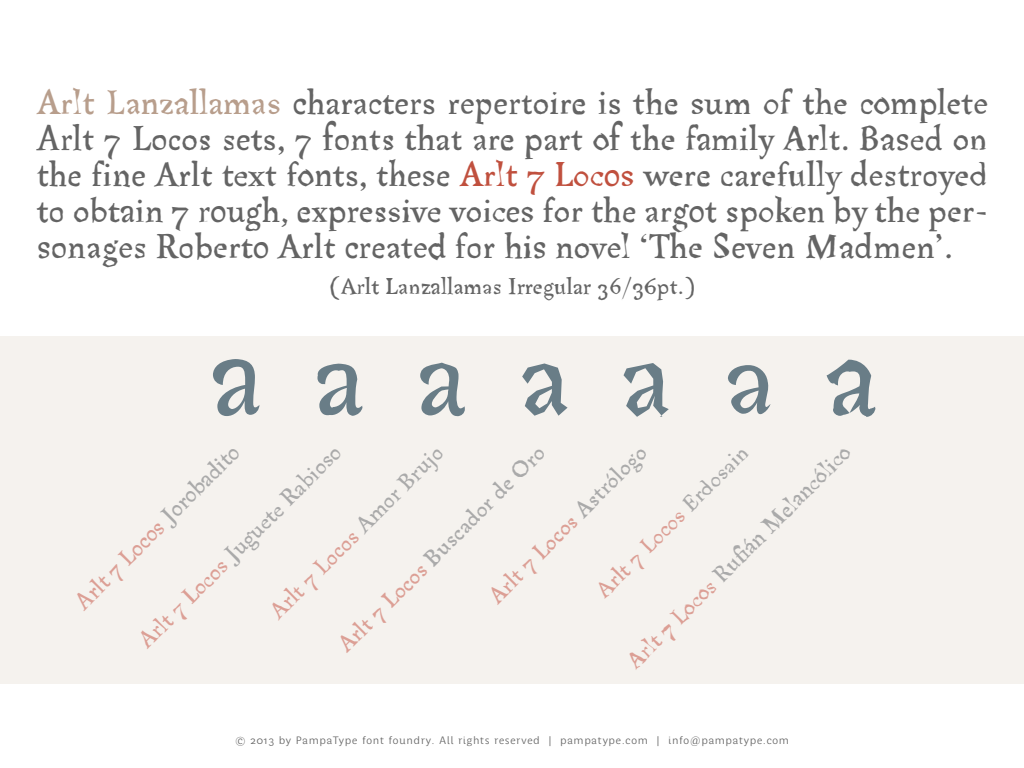
<style>
.page{position:relative;width:1024px;height:768px;background:#fff}
.page>*{position:absolute;margin:0;border:0;box-sizing:border-box;transform-origin:0 0}
.t1{font:124px "Arlt 7 L1 Jorobadito";color:#697d87}
.t2{font:36px/36px "Arlt Lanzallamas Irregular";color:#646464;text-align:justify}
.t3{font:24px "Arlt Lanzallamas Irregular";color:#646464}
.t4{font:24px "Arlt 7 L7 Rufian Melancolico";color:#aaa}
.t5{font:24px "Arlt 7 L2 Juguete Rabioso";color:#aaa}
.t6{font:24px "Arlt 7 L4 Buscador De Oro";color:#aaa}
.t7{font:24px "Arlt 7 L1 Jorobadito";color:#dc9f95}
.t8{font:24px "Arlt 7 L3 Amor Brujo";color:#dc9f95}
.t9{font:24px "Arlt 7 L5 Astrologo";color:#dc9f95}
.t10{font:24px "Arlt 7 L6 Erdosain";color:#dc9f95}
.t11{font:11px "Perec Blanca";letter-spacing:.04em;color:#646464}
.s1{color:#b89e8c}
.s2{color:#c0503e}
.s3{font-family:"Arlt 7 L2 Juguete Rabioso"}
.s4{font-family:"Arlt 7 L3 Amor Brujo"}
.s5{font-family:"Arlt 7 L4 Buscador De Oro"}
.s6{font-family:"Arlt 7 L5 Astrologo"}
.s7{font-family:"Arlt 7 L6 Erdosain"}
.s8{font-family:"Arlt 7 L7 Rufian Melancolico"}
.s9{color:#dc9f95}
.s10{color:#aaa}
</style>
<div class="page">
<div style="left:0;top:336px;width:1024px;height:348px;background:#f5f2ee"></div>
<p class="t2" style="left:37px;top:84px;width:953px"><span class="s1">Arlt Lanzallamas</span> characters repertoire is the sum of the complete Arlt 7 Locos sets, 7 fonts that are part of the family Arlt. Based on the fine Arlt text fonts, these <span class="s2">Arlt 7 Locos</span> were carefully destroyed to obtain 7 rough, expressive voices for the argot spoken by the per&shy;sonages Roberto Arlt created for his novel ‘The Seven Madmen’.</p>
<p class="t3" style="left:329px;top:271px;width:368px">(Arlt Lanzallamas Irregular 36/36pt.)</p>
<h1 class="t1" style="left:209px;top:293px;width:670px">a<span class="s3">a</span><span class="s4">a</span><span class="s5">a</span><span class="s6">a</span><span class="s7">a</span><span class="s8">a</span></h1>
<p class="t4" style="left:620px;top:654px;width:307px;rotate:-45deg"><span class="s9">Arlt 7 Locos</span> Rufi án Melancólico</p>
<p class="t7" style="left:68px;top:594px;width:223px;rotate:-45deg">Arlt 7 Locos <span class="s10">Jorobadito</span></p>
<p class="t6" style="left:332px;top:638px;width:284px;rotate:-45deg"><span class="s9">Arlt 7 Locos</span> Buscador de Oro</p>
<p class="t5" style="left:132px;top:634px;width:278px;rotate:-45deg"><span class="s9">Arlt 7 Locos</span> Juguete Rabioso</p>
<p class="t9" style="left:483px;top:589px;width:215px;rotate:-45deg">Arlt 7 Locos <span class="s10">Astrólogo</span></p>
<p class="t10" style="left:590px;top:584px;width:207px;rotate:-45deg">Arlt 7 Locos <span class="s10">Erdosain</span></p>
<p class="t8" style="left:264px;top:605px;width:237px;rotate:-45deg">Arlt 7 Locos <span class="s10">Amor Brujo</span></p>
<p class="t11" style="left:235px;top:735px;width:556px">© 2013 by PampaType font foundry. All rights reserved | pampatype.com | info@pampatype.com</p>
</div>
